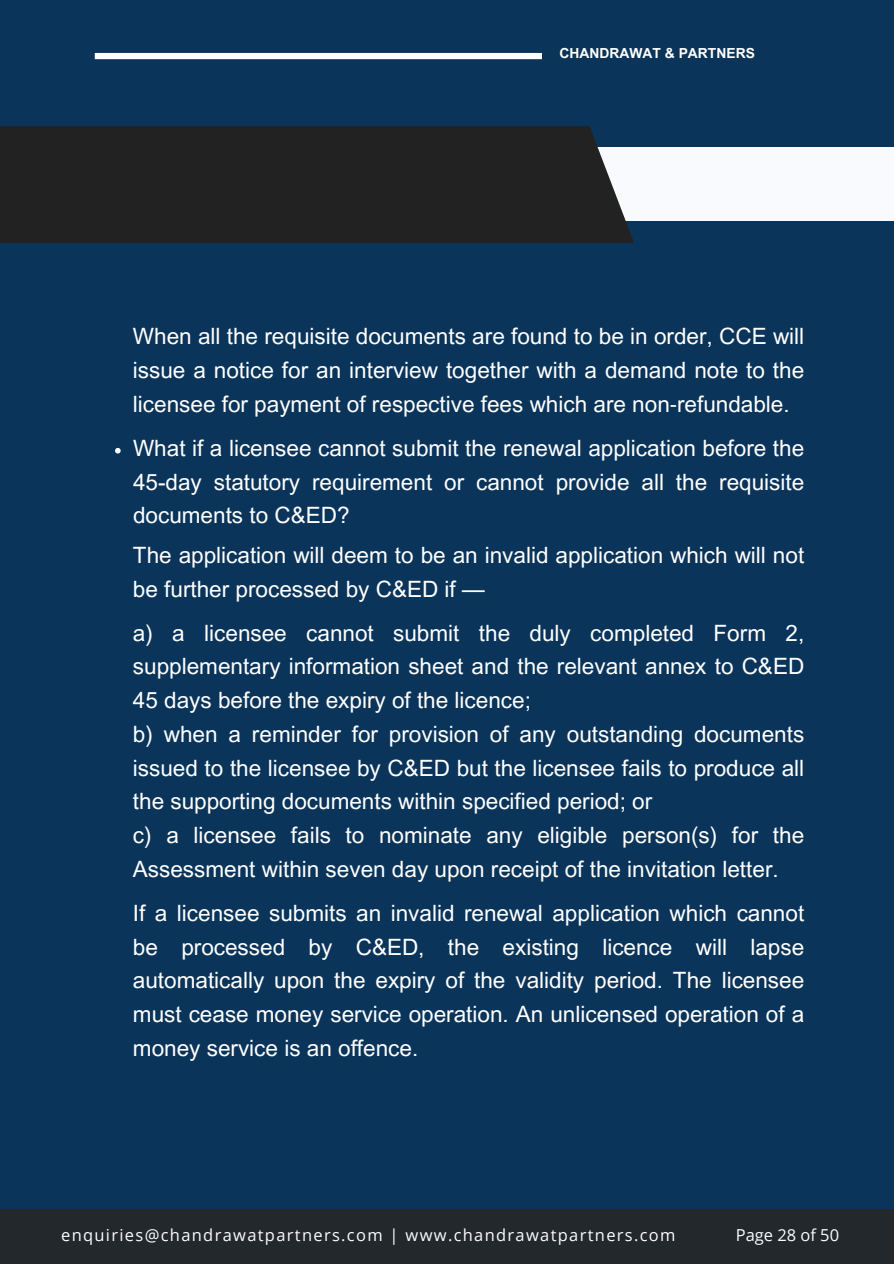
<style>
.page{position:relative;width:894px;height:1264px;background:#fff}
.page>*{position:absolute;margin:0;border:0;box-sizing:border-box;transform-origin:0 0}
.t1{font:22.5px/33.8px "Arial MT Pro";color:#fff;text-align:justify}
.t2{font:16.5px "Open Sans";letter-spacing:.08em;color:#fdfcfd}
.t3{font:16.5px "Open Sans";color:#fdfcfd}
.t4{font:700 13.8px "Arial MT Pro";color:#fff}
.s1{font-family:"Noto Sans"}
</style>
<div class="page">
<div style="left:0;top:0;width:893px;height:1263px;background:#0a3459"></div>
<div style="left:512px;top:148px;width:381px;height:73px;background:#f9fafd"></div>
<div style="left:0;top:126px;width:633px;height:117px;background:#222"></div>
<div style="left:95px;top:53px;width:447px;height:6px;background:#fff"></div>
<div style="left:0;top:1209px;width:893px;height:53px;background:#23282d"></div>
<svg style="left:115px;top:448px;width:6px;height:5px"></svg>
<p class="t4" style="left:559px;top:48px;width:197px">CHANDRAWAT &amp; PARTNERS</p>
<p class="t1" style="left:133px;top:322px;width:672px">When all the requisite documents are found to be in order, CCE will issue a notice for an interview together with a demand note to the licensee for payment of respective fees which are non<span class="s1">‐</span>refundable.</p>
<h1 class="t1" style="left:133px;top:434px;width:672px">What if a licensee cannot submit the renewal application before the 45-day statutory requirement or cannot provide all the requisite documents to C&amp;ED?</h1>
<h1 class="t1" style="left:133px;top:541px;width:672px">The application will deem to be an invalid application which will not be further processed by C&amp;ED if —</h1>
<h1 class="t1" style="left:133px;top:618px;width:672px;text-align:left">a) a licensee cannot submit the duly completed Form 2, supplementary information sheet and the relevant annex to C&amp;ED 45 days before the expiry of the licence;<br>b) when a reminder for provision of any outstanding documents issued to the licensee by C&amp;ED but the licensee fails to produce all the supporting documents within specified period; or<br>c) a licensee fails to nominate any eligible person(s) for the Assessment within seven day upon receipt of the invitation letter.</h1>
<p class="t1" style="left:133px;top:898px;width:672px">If a licensee submits an invalid renewal application which cannot be processed by C&amp;ED, the existing licence will lapse automatically upon the expiry of the validity period. The licensee must cease money service operation. An unlicensed operation of a money service is an offence.</p>
<p class="t2" style="left:61px;top:1223px;width:615px">enquiries@chandrawatpartners.com | www.chandrawatpartners.com</p>
<h1 class="t3" style="left:735px;top:1223px;width:105px">Page 28 of 50</h1>
</div>
